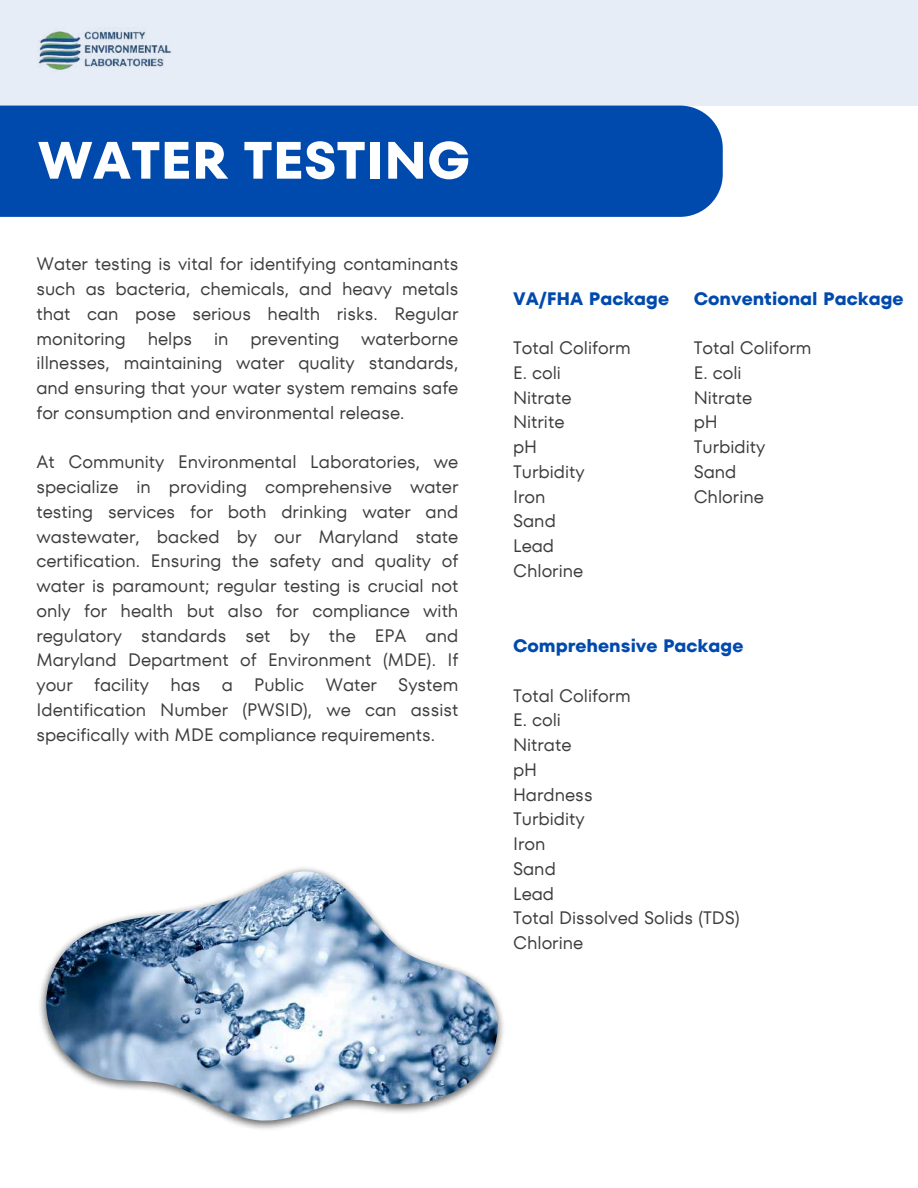
<style>
.page{position:relative;width:918px;height:1188px;background:#fff}
.page>*{position:absolute;margin:0;border:0;box-sizing:border-box;transform-origin:0 0}
.t1{font:700 52.5px "TT Fors";color:#fff}
.t2{font:18px/24.8px "TT Fors";color:#3d3d3d}
.t3{font:700 18px "TT Fors";color:#004aad}
</style>
<div class="page">
<div style="left:0;top:106px;width:723px;height:111px;background:#004aad"></div>
<img style="left:40px;top:868px;width:464px;height:261px">
<img style="left:46px;top:871px;width:451px;height:251px">
<div style="left:0;top:0;width:918px;height:106px;background:#e6edf6"></div>
<h1 class="t1" style="left:38px;top:124px;width:434px">WATER TESTING</h1>
<p class="t2" style="left:36px;top:252px;width:424px;text-align:justify">Water testing is vital for identifying contaminants such as bacteria, chemicals, and heavy metals that can pose serious health risks. Regular monitoring helps in preventing waterborne illnesses, maintaining water quality standards, and ensuring that your water system remains safe for consumption and environmental release.</p>
<p class="t2" style="left:36px;top:450px;width:424px;text-align:justify">At Community Environmental Laboratories, we specialize in providing comprehensive water testing services for both drinking water and wastewater, backed by our Maryland state certification. Ensuring the safety and quality of water is paramount; regular testing is crucial not only for health but also for compliance with regulatory standards set by the EPA and Maryland Department of Environment (MDE). If your facility has a Public Water System Identification Number (PWSID), we can assist specifically with MDE compliance requirements.</p>
<p class="t3" style="left:513px;top:286px;width:158px">VA/FHA Package</p>
<p class="t2" style="left:513px;top:335px;width:119px">Total Coliform<br>E. coli<br>Nitrate<br>Nitrite<br>pH<br>Turbidity<br>Iron<br>Sand<br>Lead<br>Chlorine</p>
<p class="t3" style="left:694px;top:286px;width:211px">Conventional Package</p>
<p class="t2" style="left:694px;top:335px;width:119px">Total Coliform<br>E. coli<br>Nitrate<br>pH<br>Turbidity<br>Sand<br>Chlorine</p>
<p class="t3" style="left:513px;top:633px;width:232px">Comprehensive Package</p>
<p class="t2" style="left:513px;top:683px;width:228px">Total Coliform<br>E. coli<br>Nitrate<br>pH<br>Hardness<br>Turbidity<br>Iron<br>Sand<br>Lead<br>Total Dissolved Solids (TDS)<br>Chlorine</p>
</div>
